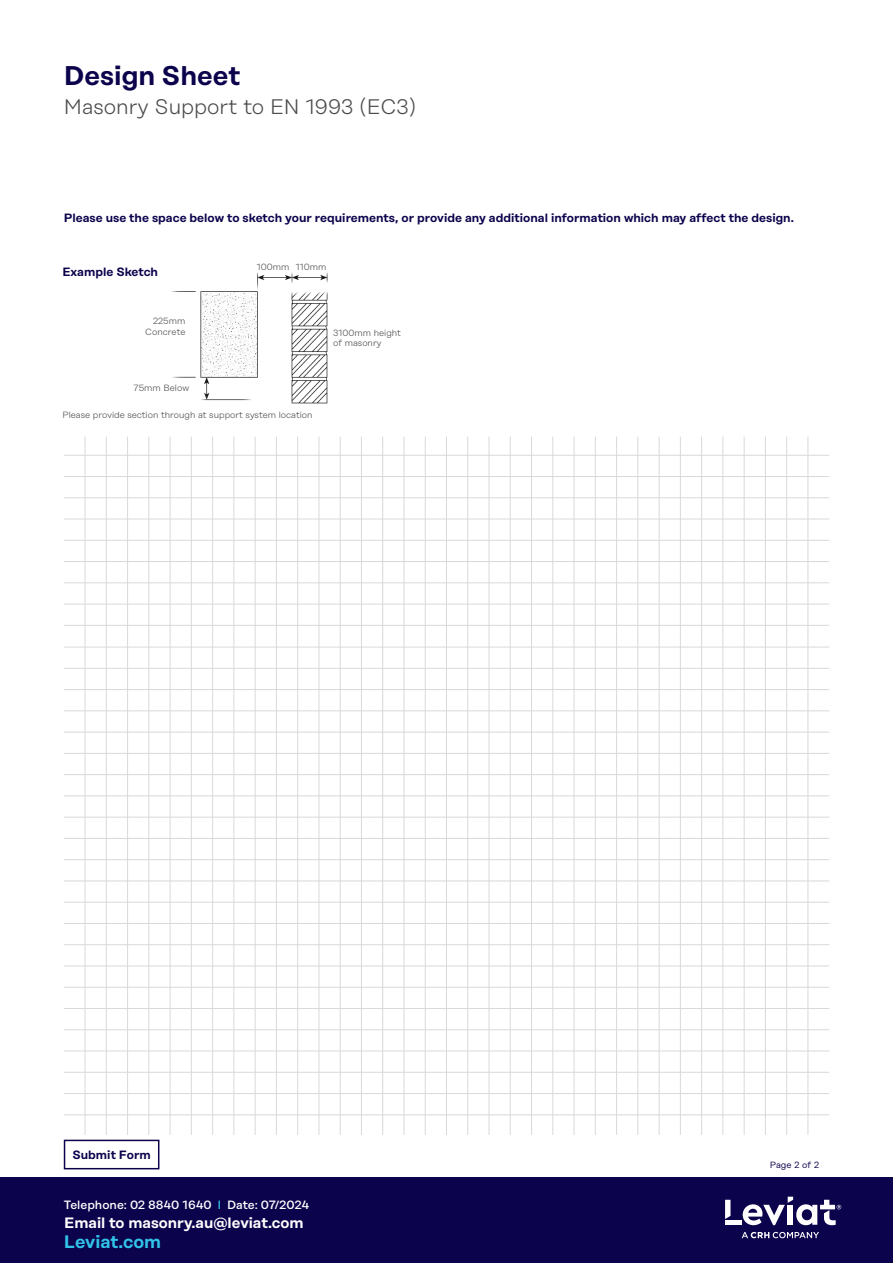
<style>
.page{position:relative;width:893px;height:1263px;background:#fff}
.page>*{position:absolute;margin:0;border:0;box-sizing:border-box;transform-origin:0 0}
.Heading{font:600 27px "Rational Display";color:#0b034c}
.Page_Title{font:300 21px "Rational Display";color:#4b4c4d}
.t1{font:600 18px "Rational Display";color:#32c3e8}
.t2{font:600 15px "Rational Display";color:#fff}
.Heading_in_box{font:600 12px "Rational Display";color:#0b034c}
.t3{font:500 12px "Rational Display";color:#fff}
.Heading_in_box-2{font:300 9px/10.5px "Rational Display";color:#4b4c4d}
.Heading_in_box-3{font:9px "Rational Display";color:#0b034c}
.s1{color:#32c3e8}
</style>
<div class="page">
<hr style="left:64px;top:881px;width:765px;height:1px;background:#d8d9db">
<hr style="left:64px;top:647px;width:765px;height:1px;background:#d8d9db">
<hr style="left:64px;top:476px;width:765px;height:1px;background:#d8d9db">
<hr style="left:64px;top:902px;width:765px;height:1px;background:#d8d9db">
<hr style="left:64px;top:668px;width:765px;height:1px;background:#d8d9db">
<hr style="left:64px;top:497px;width:765px;height:1px;background:#d8d9db">
<hr style="left:64px;top:923px;width:765px;height:1px;background:#d8d9db">
<hr style="left:64px;top:689px;width:765px;height:1px;background:#d8d9db">
<hr style="left:64px;top:519px;width:765px;height:1px;background:#d8d9db">
<hr style="left:64px;top:455px;width:765px;height:1px;background:#d8d9db">
<hr style="left:64px;top:944px;width:765px;height:1px;background:#d8d9db">
<hr style="left:64px;top:710px;width:765px;height:1px;background:#d8d9db">
<hr style="left:64px;top:540px;width:765px;height:1px;background:#d8d9db">
<hr style="left:64px;top:966px;width:765px;height:1px;background:#d8d9db">
<hr style="left:64px;top:732px;width:765px;height:1px;background:#d8d9db">
<hr style="left:64px;top:561px;width:765px;height:1px;background:#d8d9db">
<hr style="left:64px;top:987px;width:765px;height:1px;background:#d8d9db">
<hr style="left:64px;top:753px;width:765px;height:1px;background:#d8d9db">
<hr style="left:64px;top:582px;width:765px;height:1px;background:#d8d9db">
<hr style="left:64px;top:1008px;width:765px;height:1px;background:#d8d9db">
<hr style="left:64px;top:774px;width:765px;height:1px;background:#d8d9db">
<hr style="left:64px;top:604px;width:765px;height:1px;background:#d8d9db">
<hr style="left:64px;top:1029px;width:765px;height:1px;background:#d8d9db">
<hr style="left:64px;top:796px;width:765px;height:1px;background:#d8d9db">
<hr style="left:64px;top:625px;width:765px;height:1px;background:#d8d9db">
<hr style="left:64px;top:1051px;width:765px;height:1px;background:#d8d9db">
<hr style="left:64px;top:817px;width:765px;height:1px;background:#d8d9db">
<hr style="left:64px;top:1072px;width:765px;height:1px;background:#d8d9db">
<hr style="left:64px;top:838px;width:765px;height:1px;background:#d8d9db">
<hr style="left:64px;top:1093px;width:765px;height:1px;background:#d8d9db">
<hr style="left:64px;top:859px;width:765px;height:1px;background:#d8d9db">
<hr style="left:64px;top:1114px;width:765px;height:1px;background:#d8d9db">
<hr style="left:85px;top:437px;width:1px;height:698px;background:#d8d9db">
<hr style="left:106px;top:437px;width:1px;height:698px;background:#d8d9db">
<hr style="left:127px;top:437px;width:1px;height:698px;background:#d8d9db">
<hr style="left:149px;top:437px;width:1px;height:698px;background:#d8d9db">
<hr style="left:170px;top:437px;width:1px;height:698px;background:#d8d9db">
<hr style="left:191px;top:437px;width:1px;height:698px;background:#d8d9db">
<hr style="left:212px;top:437px;width:1px;height:698px;background:#d8d9db">
<hr style="left:234px;top:437px;width:1px;height:698px;background:#d8d9db">
<hr style="left:255px;top:437px;width:1px;height:698px;background:#d8d9db">
<hr style="left:276px;top:437px;width:1px;height:698px;background:#d8d9db">
<hr style="left:297px;top:437px;width:1px;height:698px;background:#d8d9db">
<hr style="left:319px;top:437px;width:1px;height:698px;background:#d8d9db">
<hr style="left:340px;top:437px;width:1px;height:698px;background:#d8d9db">
<hr style="left:361px;top:437px;width:1px;height:698px;background:#d8d9db">
<hr style="left:382px;top:437px;width:1px;height:698px;background:#d8d9db">
<hr style="left:404px;top:437px;width:1px;height:698px;background:#d8d9db">
<hr style="left:425px;top:437px;width:1px;height:698px;background:#d8d9db">
<hr style="left:446px;top:437px;width:1px;height:698px;background:#d8d9db">
<hr style="left:467px;top:437px;width:1px;height:698px;background:#d8d9db">
<hr style="left:489px;top:437px;width:1px;height:698px;background:#d8d9db">
<hr style="left:510px;top:437px;width:1px;height:698px;background:#d8d9db">
<hr style="left:531px;top:437px;width:1px;height:698px;background:#d8d9db">
<hr style="left:553px;top:437px;width:1px;height:698px;background:#d8d9db">
<hr style="left:574px;top:437px;width:1px;height:698px;background:#d8d9db">
<hr style="left:595px;top:437px;width:1px;height:698px;background:#d8d9db">
<hr style="left:616px;top:437px;width:1px;height:698px;background:#d8d9db">
<hr style="left:638px;top:437px;width:1px;height:698px;background:#d8d9db">
<hr style="left:659px;top:437px;width:1px;height:698px;background:#d8d9db">
<hr style="left:680px;top:437px;width:1px;height:698px;background:#d8d9db">
<hr style="left:701px;top:437px;width:1px;height:698px;background:#d8d9db">
<hr style="left:723px;top:437px;width:1px;height:698px;background:#d8d9db">
<hr style="left:744px;top:437px;width:1px;height:698px;background:#d8d9db">
<hr style="left:765px;top:437px;width:1px;height:698px;background:#d8d9db">
<hr style="left:786px;top:437px;width:1px;height:698px;background:#d8d9db">
<hr style="left:808px;top:437px;width:1px;height:698px;background:#d8d9db">
<div style="left:64px;top:1140px;width:95px;height:29px;border:2px solid #0b034c"></div>
<img style="left:171px;top:272px;width:157px;height:132px">
<div style="left:0;top:1178px;width:893px;height:85px;background:#0b034c"></div>
<svg style="left:742px;top:1232px;width:77px;height:6px"></svg>
<div style="left:725px;top:1220px;width:17px;height:5px;background:#fff"></div>
<svg style="left:725px;top:1200px;width:5px;height:19px"></svg>
<svg style="left:743px;top:1197px;width:98px;height:28px"></svg>
<p class="Heading" style="left:64px;top:60px;width:178px">Design Sheet</p>
<p class="Page_Title" style="left:64px;top:95px;width:353px">Masonry Support to EN 1993 (EC3)</p>
<p class="Heading_in_box" style="left:64px;top:211px;width:732px">Please use the space below to sketch your requirements, or provide any additional information which may affect the design.</p>
<p class="Heading_in_box" style="left:63px;top:264px;width:97px">Example Sketch</p>
<p class="Heading_in_box-2" style="left:145px;top:316px;width:42px;text-align:right">225mm<br>Concrete</p>
<p class="Heading_in_box-2" style="left:134px;top:382px;width:57px">75mm Below</p>
<p class="Heading_in_box-2" style="left:257px;top:262px;width:34px">100mm</p>
<p class="Heading_in_box-2" style="left:296px;top:262px;width:32px">110mm</p>
<p class="Heading_in_box-2" style="left:333px;top:327px;width:69px">3100mm height of masonry</p>
<p class="Heading_in_box-2" style="left:63px;top:410px;width:252px">Please provide section through at support system location</p>
<p class="Heading_in_box" style="left:72px;top:1148px;width:80px">Submit Form</p>
<p class="t3" style="left:64px;top:1197px;width:247px">Telephone: 02 8840 1640 <span class="s1">l</span> Date: 07/2024</p>
<p class="t2" style="left:64px;top:1214px;width:241px">Email to masonry.au@leviat.com</p>
<p class="t1" style="left:64px;top:1230px;width:99px">Leviat.com</p>
<p class="Heading_in_box-3" style="left:770px;top:1160px;width:51px">Page 2 of 2</p>
</div>
